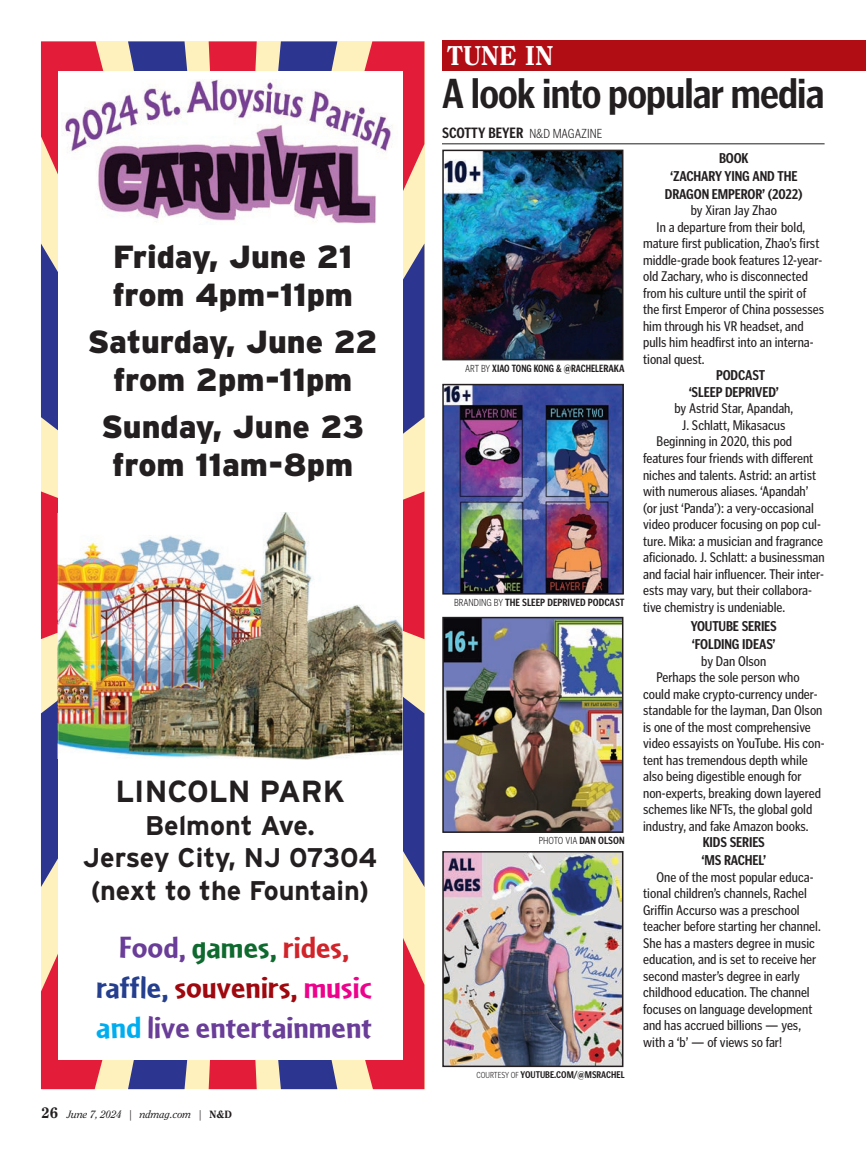
<style>
.page{position:relative;width:866px;height:1163px;background:#fff}
.page>*{position:absolute;margin:0;border:0;box-sizing:border-box;transform-origin:0 0}
.t1{font:700 condensed 42px "Poynter Gothic Text";letter-spacing:-.02em;color:#231f20}
.t2{font:700 32.25px/40px "Cafeteria";color:#6a3d98;text-align:center;scale:1.25 1}
.t3{font:900 31.95px/38.4px "Interstate";color:#231f20;text-align:center}
.t4{font:700 30.45px "Interstate";color:#231f20}
.t5{font:700 27px/32.4px "Interstate";color:#231f20;text-align:center}
.t6{font:800 27px "Clearface";color:#fff}
.t7{font:700 condensed 15px "Poynter Gothic Text";color:#231f20}
.t8{font:condensed 14.25px "Poynter Gothic Text";color:#231f20}
.t9{font:700 condensed 14.25px/18px "Poynter Gothic Text";letter-spacing:-.01em;color:#231f20;text-align:center}
.t10{font:700 condensed 10.5px "Poynter Gothic Text";color:#231f20}
.t11{font:700 condensed 10.5px "Poynter Gothic Text";color:#231f20;scale:.93 1}
.t12{font:italic 10.5px "Clearface";color:#231f20}
.t13{font:300 condensed 10.5px "Poynter Gothic Text";color:#231f20}
.t14{font:700 condensed 9.75px "Poynter Gothic Text";color:#231f20}
.s1{color:#0f6a2f}
.s2{color:#d1232a}
.s3{color:#253f8e}
.s4{color:#9f080e}
.s5{color:#ed028c}
.s6{color:#00aeef}
.s7{font-weight:800;font-style:normal;font-size:15px}
.s8{font-weight:800;font-style:normal}
.s9{font-weight:300;font-size:13.5px}
.s10{font-weight:300}
.s11{font-weight:700}
.s12{font-weight:300;font-size:9px}
</style>
<div class="page">
<div style="left:442px;top:40px;width:424px;height:31px;background:#b00d15"></div>
<img style="left:445px;top:620px;width:175px;height:210px">
<div style="left:442px;top:617px;width:181px;height:216px;border:2px solid #231f20"></div>
<img style="left:445px;top:854px;width:175px;height:210px">
<div style="left:442px;top:851px;width:181px;height:216px;border:2px solid #231f20"></div>
<img style="left:445px;top:153px;width:175px;height:204px">
<div style="left:442px;top:150px;width:181px;height:210px;border:2px solid #231f20"></div>
<img style="left:445px;top:387px;width:176px;height:204px">
<div style="left:442px;top:384px;width:182px;height:210px;border:2px solid #231f20"></div>
<hr style="left:442px;top:144px;width:382px;height:1px;background:#231f20">
<svg style="left:41px;top:41px;width:383px;height:1048px"></svg>
<svg style="left:41px;top:41px;width:192px;height:524px"></svg>
<div style="left:58px;top:71px;width:344px;height:988px;background:#fff"></div>
<img style="left:64px;top:79px;width:329px;height:145px">
<img style="left:58px;top:513px;width:345px;height:246px">
<div style="left:132px;top:502px;width:54px;height:19px;background:#fff"></div>
<div style="left:326px;top:502px;width:54px;height:19px;background:#fff"></div>
<p class="t3" style="left:112px;top:237px;width:242px;text-align:left">Friday, June 21 from 4pm-11pm</p>
<p class="t3" style="left:88px;top:322px;width:291px">Saturday, June 22 from 2pm-11pm</p>
<p class="t3" style="left:101px;top:407px;width:264px">Sunday, June 23 from 11am-8pm</p>
<p class="t4" style="left:115px;top:775px;width:231px">LINCOLN PARK</p>
<p class="t5" style="left:83px;top:809px;width:296px">Belmont Ave.<br>Jersey City, NJ 07304 (next to the Fountain)</p>
<p class="t2" style="left:96px;top:927px;width:222px">Food,<span class="s1">games,</span> <span class="s2">rides, </span><span class="s3">raffle,</span> <span class="s4">souvenirs,</span> <span class="s5">music </span><span class="s6">and</span>live entertainment</p>
<p class="t12" style="left:41px;top:1108px;width:192px"><span class="s7">26</span> June 7, 2024 | ndmag.com | <span class="s8">N&amp;D</span></p>
<p class="t6" style="left:447px;top:39px;width:108px">TUNE IN</p>
<p class="t1" style="left:442px;top:70px;width:384px">A look into popular media</p>
<p class="t7" style="left:442px;top:124px;width:162px">SCOTTY BEYER <span class="s9">N&amp;D MAGAZINE</span></p>
<p class="t11" style="left:465px;top:362px;width:173px"><span class="s10">ART BY</span> XIAO TONG KONG &amp; @RACHELERAKA</p>
<p class="t10" style="left:454px;top:597px;width:172px"><span class="s10">BRANDING BY</span> THE SLEEP DEPRIVED PODCAST</p>
<p class="t13" style="left:539px;top:835px;width:87px">PHOTO VIA <span class="s11">DAN OLSON</span></p>
<p class="t14" style="left:476px;top:1070px;width:150px"><span class="s12">COURTESY OF</span> YOUTUBE.COM/@MSRACHEL</p>
<p class="t9" style="left:665px;top:149px;width:139px">BOOK<br>‘ZACHARY YING AND THE<br>DRAGON EMPEROR’ (2022)</p>
<p class="t8" style="left:691px;top:203px;width:88px">by Xiran Jay Zhao</p>
<p class="t8" style="left:656px;top:219px;width:150px">In a departure from their bold,</p>
<p class="t8" style="left:643px;top:236px;width:178px">mature first publication, Zhao’s first</p>
<p class="t8" style="left:643px;top:252px;width:181px">middle-grade book features 12-year-</p>
<p class="t8" style="left:643px;top:269px;width:166px">old Zachary, who is disconnected</p>
<p class="t8" style="left:643px;top:285px;width:165px">from his culture until the spirit of</p>
<p class="t8" style="left:643px;top:302px;width:183px">the first Emperor of China possesses</p>
<p class="t8" style="left:643px;top:318px;width:162px">him through his VR headset, and</p>
<p class="t8" style="left:643px;top:335px;width:172px">pulls him headfirst into an interna-</p>
<p class="t8" style="left:643px;top:351px;width:63px">tional quest.</p>
<p class="t9" style="left:716px;top:367px;width:51px">PODCAST</p>
<p class="t9" style="left:689px;top:383px;width:92px">‘SLEEP DEPRIVED’</p>
<p class="t8" style="left:674px;top:401px;width:120px">by Astrid Star, Apandah,</p>
<p class="t8" style="left:682px;top:417px;width:105px">J. Schlatt, Mikasacus</p>
<p class="t8" style="left:656px;top:434px;width:137px">Beginning in 2020, this pod</p>
<p class="t8" style="left:643px;top:450px;width:172px">features four friends with different</p>
<p class="t8" style="left:643px;top:467px;width:175px">niches and talents. Astrid: an artist</p>
<p class="t8" style="left:643px;top:483px;width:167px">with numerous aliases. ‘Apandah’</p>
<p class="t8" style="left:643px;top:500px;width:172px">(or just ‘Panda’): a very-occasional</p>
<p class="t8" style="left:643px;top:516px;width:179px">video producer focusing on pop cul-</p>
<p class="t8" style="left:643px;top:533px;width:181px">ture. Mika: a musician and fragrance</p>
<p class="t8" style="left:643px;top:549px;width:183px">aficionado. J. Schlatt: a businessman</p>
<p class="t8" style="left:643px;top:566px;width:183px">and facial hair influencer. Their inter-</p>
<p class="t8" style="left:643px;top:582px;width:170px">ests may vary, but their collabora-</p>
<p class="t8" style="left:643px;top:599px;width:144px">tive chemistry is undeniable.</p>
<p class="t9" style="left:691px;top:617px;width:88px;text-align:left">YOUTUBE SERIES ‘FOLDING IDEAS’</p>
<p class="t8" style="left:701px;top:653px;width:67px">by Dan Olson</p>
<p class="t8" style="left:656px;top:669px;width:145px">Perhaps the sole person who</p>
<p class="t8" style="left:643px;top:686px;width:176px">could make crypto-currency under-</p>
<p class="t8" style="left:643px;top:702px;width:181px">standable for the layman, Dan Olson</p>
<p class="t8" style="left:643px;top:719px;width:169px">is one of the most comprehensive</p>
<p class="t8" style="left:643px;top:735px;width:183px">video essayists on YouTube. His con-</p>
<p class="t8" style="left:643px;top:752px;width:166px">tent has tremendous depth while</p>
<p class="t8" style="left:643px;top:768px;width:160px">also being digestible enough for</p>
<p class="t8" style="left:643px;top:785px;width:179px">non-experts, breaking down layered</p>
<p class="t8" style="left:643px;top:801px;width:171px">schemes like NFTs, the global gold</p>
<p class="t8" style="left:643px;top:818px;width:167px">industry, and fake Amazon books.</p>
<p class="t9" style="left:703px;top:833px;width:64px">KIDS SERIES</p>
<p class="t9" style="left:701px;top:851px;width:66px">‘MS RACHEL’</p>
<p class="t8" style="left:656px;top:869px;width:158px">One of the most popular educa-</p>
<p class="t8" style="left:643px;top:885px;width:165px">tional children’s channels, Rachel</p>
<p class="t8" style="left:643px;top:902px;width:158px">Griffin Accurso was a preschool</p>
<p class="t8" style="left:643px;top:918px;width:179px">teacher before starting her channel.</p>
<p class="t8" style="left:643px;top:935px;width:173px">She has a masters degree in music</p>
<p class="t8" style="left:643px;top:951px;width:175px">education, and is set to receive her</p>
<p class="t8" style="left:643px;top:968px;width:158px">second master’s degree in early</p>
<p class="t8" style="left:643px;top:984px;width:168px">childhood education. The channel</p>
<p class="t8" style="left:643px;top:1001px;width:171px">focuses on language development</p>
<p class="t8" style="left:643px;top:1017px;width:159px">and has accrued billions — yes,</p>
<p class="t8" style="left:643px;top:1034px;width:140px">with a ‘b’ — of views so far!</p>
</div>
